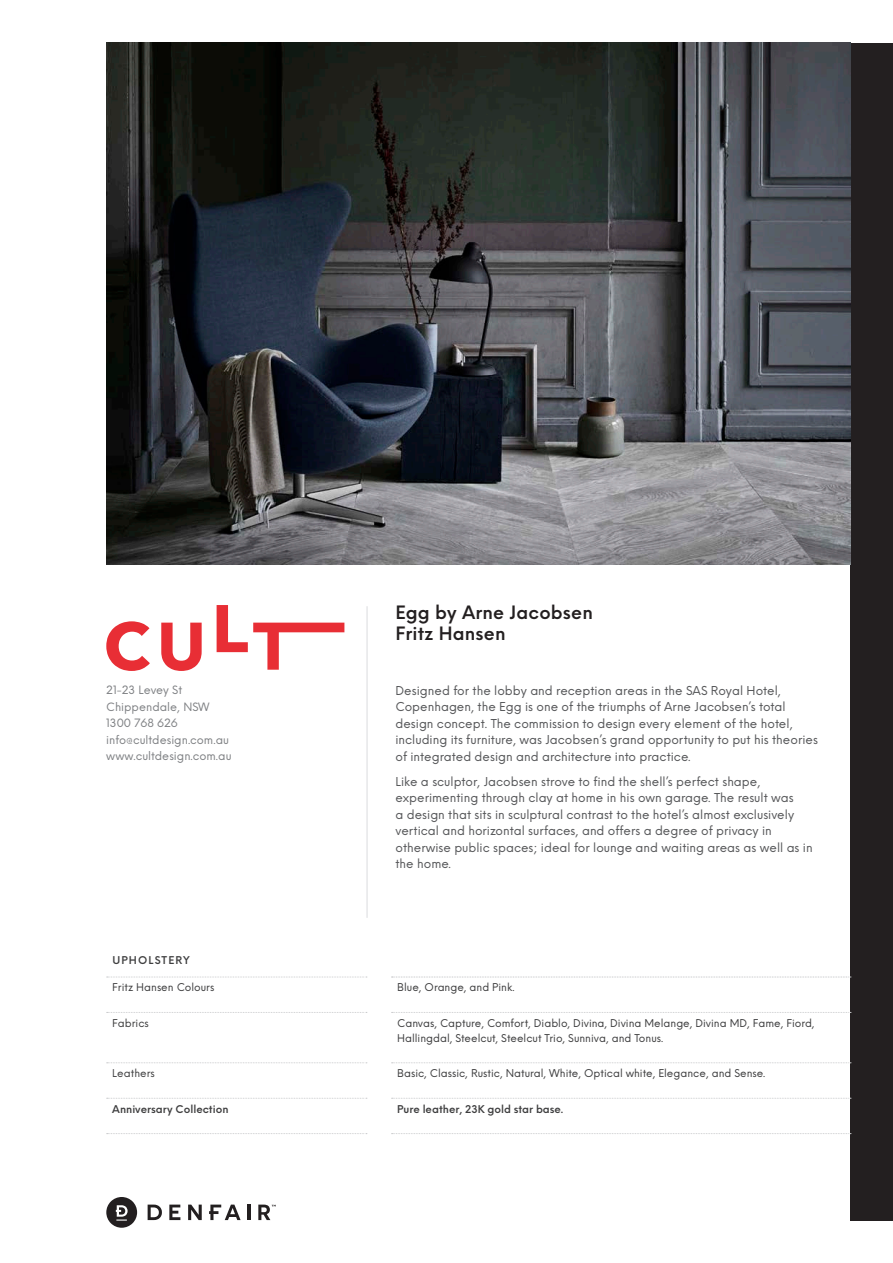
<style>
.page{position:relative;width:893px;height:1263px;background:#fff}
.page>*{position:absolute;margin:0;border:0;box-sizing:border-box;transform-origin:0 0}
.t1{font:600 18px/21.6px "Neue Einstellung";letter-spacing:.01em;color:#231f20}
.Paragraph_Style_1{font:12px/16.5px "Neue Einstellung";color:#57585a}
.t2{font:11.25px/16.5px "Neue Einstellung";color:#808285}
.t3{font:10.5px/15px "Neue Einstellung";color:#3e3e3f}
.t4{font:600 10.5px "Neue Einstellung";color:#3e3e3f}
.t5{font:600 10.5px "Neue Einstellung";letter-spacing:.11em;color:#3e3e3f}
</style>
<div class="page">
<div style="left:850px;top:43px;width:43px;height:1177px;background:#231f20"></div>
<svg style="left:148px;top:1204px;width:14px;height:16px"></svg>
<svg style="left:169px;top:1204px;width:11px;height:16px"></svg>
<svg style="left:188px;top:1204px;width:14px;height:16px"></svg>
<svg style="left:209px;top:1204px;width:32px;height:16px"></svg>
<hr style="left:247px;top:1204px;width:3px;height:16px;background:#231f20">
<svg style="left:106px;top:1197px;width:31px;height:31px"></svg>
<svg style="left:258px;top:1204px;width:18px;height:16px"></svg>
<svg style="left:106px;top:621px;width:44px;height:50px"></svg>
<svg style="left:161px;top:623px;width:41px;height:48px"></svg>
<svg style="left:217px;top:605px;width:127px;height:65px"></svg>
<img style="left:106px;top:43px;width:744px;height:521px">
<svg style="left:107px;top:977px;width:260px;height:1px"></svg>
<svg style="left:107px;top:1012px;width:260px;height:1px"></svg>
<svg style="left:107px;top:1062px;width:260px;height:1px"></svg>
<svg style="left:107px;top:1098px;width:260px;height:1px"></svg>
<svg style="left:107px;top:1133px;width:260px;height:1px"></svg>
<svg style="left:392px;top:977px;width:459px;height:1px"></svg>
<svg style="left:392px;top:1012px;width:459px;height:1px"></svg>
<svg style="left:392px;top:1062px;width:459px;height:1px"></svg>
<svg style="left:392px;top:1098px;width:459px;height:1px"></svg>
<svg style="left:392px;top:1133px;width:459px;height:1px"></svg>
<hr style="left:366px;top:606px;width:2px;height:312px;background:#e6e7e9">
<p class="t2" style="left:106px;top:682px;width:105px">21-23 Levey St<br>Chippendale, NSW</p>
<p class="t2" style="left:106px;top:715px;width:73px">1300 768 626</p>
<p class="t2" style="left:106px;top:731px;width:124px">info@cultdesign.com.au</p>
<p class="t2" style="left:106px;top:748px;width:127px">www.cultdesign.com.au</p>
<p class="t1" style="left:395px;top:601px;width:199px">Egg by Arne Jacobsen<br>Fritz Hansen</p>
<p class="Paragraph_Style_1" style="left:395px;top:682px;width:424px">Designed for the lobby and reception areas in the SAS Royal Hotel, Copenhagen, the Egg is one of the triumphs of Arne Jacobsen’s total design concept. The commission to design every element of the hotel, including its furniture, was Jacobsen’s grand opportunity to put his theories of integrated design and architecture into practice.</p>
<p class="Paragraph_Style_1" style="left:395px;top:773px;width:419px">Like a sculptor, Jacobsen strove to find the shell’s perfect shape, experimenting through clay at home in his own garage. The result was<br>a design that sits in sculptural contrast to the hotel’s almost exclusively vertical and horizontal surfaces, and offers a degree of privacy in otherwise public spaces; ideal for lounge and waiting areas as well as in the home.</p>
<p class="t5" style="left:112px;top:952px;width:79px">UPHOLSTERY</p>
<p class="t3" style="left:112px;top:980px;width:104px">Fritz Hansen Colours</p>
<p class="t3" style="left:397px;top:980px;width:119px">Blue, Orange, and Pink.</p>
<p class="t3" style="left:112px;top:1015px;width:38px">Fabrics</p>
<p class="t3" style="left:397px;top:1015px;width:419px">Canvas, Capture, Comfort, Diablo, Divina, Divina Melange, Divina MD, Fame, Fiord,<br>Hallingdal, Steelcut, Steelcut Trio, Sunniva, and Tonus.</p>
<p class="t3" style="left:112px;top:1066px;width:44px">Leathers</p>
<p class="t3" style="left:397px;top:1066px;width:369px">Basic, Classic, Rustic, Natural, White, Optical white, Elegance, and Sense.</p>
<p class="t4" style="left:112px;top:1101px;width:118px">Anniversary Collection</p>
<p class="t4" style="left:397px;top:1101px;width:168px">Pure leather, 23K gold star base.</p>
</div>
